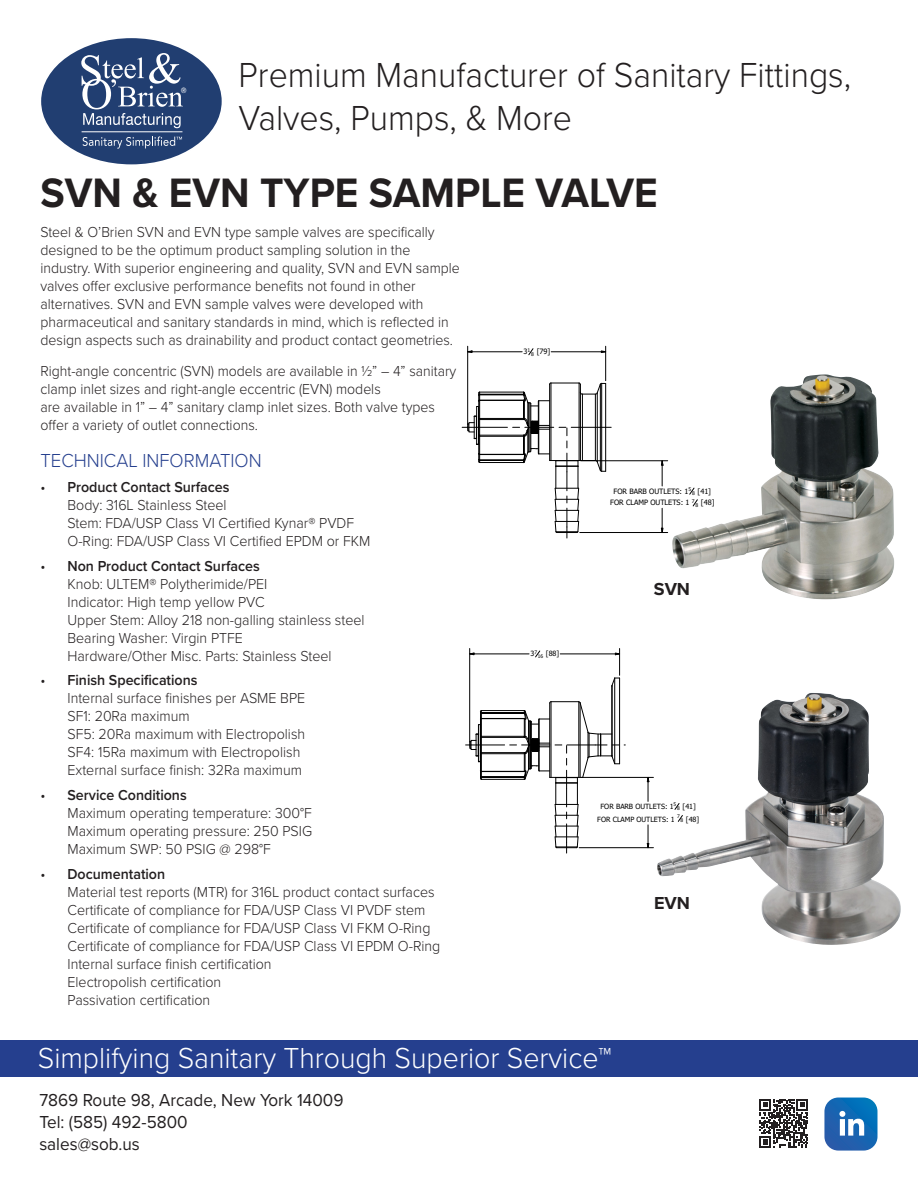
<style>
.page{position:relative;width:918px;height:1188px;background:#fff}
.page>*{position:absolute;margin:0;border:0;box-sizing:border-box;transform-origin:0 0}
.SUBHEAD1{font:700 42.6px "Proxima Nova";color:#231f20;scale:.95 1}
.t1{font:300 36px "Proxima Nova";color:#231f20;scale:.94 1}
.t2{font:300 30px "Proxima Nova";color:#fff;scale:.95 1}
.t3{font:300 19.5px "Proxima Nova";color:#253f8e;scale:.95 1}
.t4{font:18px "Proxima Nova";color:#231f20;scale:.95 1}
.t5{font:700 18px "Proxima Nova";color:#231f20}
.t6{font:300 15px "Proxima Nova";color:#231f20;scale:.95 1}
.t7{font:300 15px/18px "Proxima Nova";color:#231f20;scale:.94 1}
.t8{font:600 15px "Proxima Nova";color:#231f20;scale:.95 1}
.t9{font:7.35px/11.7px "Tahoma";letter-spacing:-.005em;color:#000;text-align:center}
.t10{font:7.35px "Helvetica Neue";color:#fff;scale:.89 1}
.t11{font:7.2px/13px "Tahoma";letter-spacing:-.005em;color:#000}
.t12{font:6.15px "Tahoma";letter-spacing:-.005em;color:#000}
.t13{font:4.95px "Tahoma";color:#000}
.s1{font-weight:300}
.s2{font-size:4.95px}
</style>
<div class="page">
<div style="left:40px;top:37px;width:183px;height:128px;background:#213e71;border-radius:50%"></div>
<svg style="left:81px;top:53px;width:102px;height:75px"></svg>
<svg style="left:82px;top:136px;width:100px;height:13px"></svg>
<hr style="left:82px;top:131px;width:100px;height:1px;background:#fff">
<div style="left:0;top:1040px;width:918px;height:37px;background:#253f8e"></div>
<svg style="left:824px;top:1098px;width:54px;height:53px;background:#3f82c0"></svg>
<svg style="left:760px;top:1099px;width:48px;height:48px"></svg>
<svg style="left:528px;top:348px;width:6px;height:8px"></svg>
<svg style="left:601px;top:350px;width:6px;height:3px"></svg>
<svg style="left:468px;top:350px;width:5px;height:3px"></svg>
<hr style="left:551px;top:352px;width:50px;height:1px;background:#000">
<hr style="left:472px;top:352px;width:50px;height:1px;background:#000">
<hr style="left:605px;top:346px;width:1px;height:35px;background:#000">
<hr style="left:467px;top:346px;width:1px;height:79px;background:#000">
<svg style="left:661px;top:508px;width:3px;height:24px"></svg>
<svg style="left:661px;top:460px;width:3px;height:26px"></svg>
<hr style="left:581px;top:461px;width:87px;height:1px;background:#000">
<hr style="left:580px;top:532px;width:88px;height:1px;background:#000">
<svg style="left:462px;top:382px;width:149px;height:156px"></svg>
<svg style="left:465px;top:648px;width:189px;height:206px"></svg>
<svg style="left:535px;top:650px;width:6px;height:8px"></svg>
<svg style="left:467px;top:653px;width:8px;height:2px"></svg>
<hr style="left:474px;top:654px;width:55px;height:1px;background:#000">
<hr style="left:560px;top:654px;width:55px;height:1px;background:#000">
<svg style="left:611px;top:648px;width:11px;height:39px"></svg>
<hr style="left:469px;top:648px;width:1px;height:94px;background:#000">
<svg style="left:647px;top:775px;width:2px;height:26px"></svg>
<svg style="left:647px;top:825px;width:2px;height:25px"></svg>
<hr style="left:582px;top:777px;width:71px;height:1px;background:#000">
<hr style="left:579px;top:847px;width:74px;height:1px;background:#000">
<svg style="left:466px;top:701px;width:159px;height:152px"></svg>
<img style="left:672px;top:374px;width:222px;height:225px">
<img style="left:657px;top:693px;width:244px;height:252px">
<p class="t10" style="left:181px;top:86px;width:7px">®</p>
<p class="t1" style="left:239px;top:48px;width:653px">Premium Manufacturer of Sanitary Fittings,</p>
<p class="t1" style="left:239px;top:91px;width:356px">Valves, Pumps, &amp; More</p>
<p class="SUBHEAD1" style="left:40px;top:161px;width:651px">SVN &amp; EVN TYPE SAMPLE VALVE</p>
<p class="t7" style="left:40px;top:222px;width:448px">Steel &amp; O’Brien SVN and EVN type sample valves are specifically designed to be the optimum product sampling solution in the industry. With superior engineering and quality, SVN and EVN sample valves offer exclusive performance benefits not found in other alternatives. SVN and EVN sample valves were developed with pharmaceutical and sanitary standards in mind, which is reflected in design aspects such as drainability and product contact geometries.</p>
<p class="t7" style="left:40px;top:362px;width:444px">Right-angle concentric (SVN) models are available in ½” – 4” sanitary clamp inlet sizes and right-angle eccentric (EVN) models</p>
<p class="t7" style="left:40px;top:398px;width:421px">are available in 1” – 4” sanitary clamp inlet sizes. Both valve types offer a variety of outlet connections.</p>
<p class="t3" style="left:40px;top:446px;width:234px">TECHNICAL INFORMATION</p>
<p class="t8" style="left:40px;top:476px;width:201px"><span class="s1">•</span> Product Contact Surfaces</p>
<p class="t6" style="left:68px;top:494px;width:169px">Body: 316L Stainless Steel</p>
<p class="t6" style="left:68px;top:512px;width:303px">Stem: FDA/USP Class VI Certified Kynar® PVDF</p>
<p class="t6" style="left:68px;top:530px;width:320px">O-Ring: FDA/USP Class VI Certified EPDM or FKM</p>
<p class="t8" style="left:40px;top:555px;width:232px"><span class="s1">•</span> Non Product Contact Surfaces</p>
<p class="t6" style="left:68px;top:573px;width:212px">Knob: ULTEM® Polytherimide/PEI</p>
<p class="t6" style="left:68px;top:591px;width:209px">Indicator: High temp yellow PVC</p>
<p class="t6" style="left:68px;top:609px;width:314px">Upper Stem: Alloy 218 non-galling stainless steel</p>
<p class="t6" style="left:68px;top:627px;width:186px">Bearing Washer: Virgin PTFE</p>
<p class="t6" style="left:68px;top:645px;width:279px">Hardware/Other Misc. Parts: Stainless Steel</p>
<p class="t8" style="left:40px;top:669px;width:167px"><span class="s1">•</span> Finish Specifications</p>
<p class="t6" style="left:68px;top:687px;width:252px">Internal surface finishes per ASME BPE</p>
<p class="t6" style="left:68px;top:705px;width:130px">SF1: 20Ra maximum</p>
<p class="t6" style="left:68px;top:723px;width:252px">SF5: 20Ra maximum with Electropolish</p>
<p class="t6" style="left:68px;top:741px;width:247px">SF4: 15Ra maximum with Electropolish</p>
<p class="t6" style="left:68px;top:759px;width:249px">External surface finish: 32Ra maximum</p>
<p class="t8" style="left:40px;top:784px;width:155px"><span class="s1">•</span> Service Conditions</p>
<p class="t6" style="left:68px;top:802px;width:259px">Maximum operating temperature: 300°F</p>
<p class="t6" style="left:68px;top:820px;width:259px">Maximum operating pressure: 250 PSIG</p>
<p class="t6" style="left:68px;top:838px;width:216px">Maximum SWP: 50 PSIG @ 298°F</p>
<p class="t8" style="left:40px;top:863px;width:133px"><span class="s1">•</span> Documentation</p>
<p class="t6" style="left:68px;top:881px;width:388px">Material test reports (MTR) for 316L product contact surfaces</p>
<p class="t6" style="left:68px;top:899px;width:378px">Certificate of compliance for FDA/USP Class VI PVDF stem</p>
<p class="t6" style="left:68px;top:917px;width:384px">Certificate of compliance for FDA/USP Class VI FKM O-Ring</p>
<p class="t6" style="left:68px;top:935px;width:394px">Certificate of compliance for FDA/USP Class VI EPDM O-Ring</p>
<p class="t6" style="left:68px;top:953px;width:216px">Internal surface finish certification</p>
<p class="t6" style="left:68px;top:971px;width:163px">Electropolish certification</p>
<p class="t6" style="left:68px;top:989px;width:152px">Passivation certification</p>
<p class="t9" style="left:307px;top:390px;width:6px">B</p>
<p class="t11" style="left:306px;top:880px;width:6px">A</p>
<p class="t9" style="left:524px;top:346px;width:28px">3<sup>1</sup> <sub>8</sub> [79]</p>
<p class="t12" style="left:523px;top:647px;width:31px">SPECIFIED</p>
<p class="t11" style="left:530px;top:648px;width:30px">3<sup>7</sup> <sub>16</sub> [88]</p>
<p class="t9" style="left:610px;top:486px;width:106px">FOR BARB OUTLETS: 1<sup>5</sup> <sub>8</sub> [41]<br>FOR CLAMP OUTLETS: 1 <sup>7</sup> <sub>8</sub> [48]</p>
<p class="t5" style="left:654px;top:576px;width:38px">SVN</p>
<p class="t11" style="left:597px;top:800px;width:100px;text-indent:3px">FOR BARB OUTLETS: 1<sup>5</sup> <sub>8</sub> [41]<br>FOR CLAMP OUTLETS: 1</p>
<p class="t13" style="left:677px;top:813px;width:4px">7</p>
<p class="t11" style="left:681px;top:813px;width:20px"><span class="s2">8</span> [48]</p>
<p class="t5" style="left:654px;top:890px;width:37px">EVN</p>
<p class="t2" style="left:38px;top:1036px;width:605px">Simplifying Sanitary Through Superior Service™</p>
<p class="t4" style="left:39px;top:1087px;width:322px">7869 Route 98, Arcade, New York 14009</p>
<p class="t4" style="left:39px;top:1109px;width:158px">Tel: (585) 492-5800</p>
<p class="t4" style="left:39px;top:1130px;width:107px">sales@sob.us</p>
</div>
